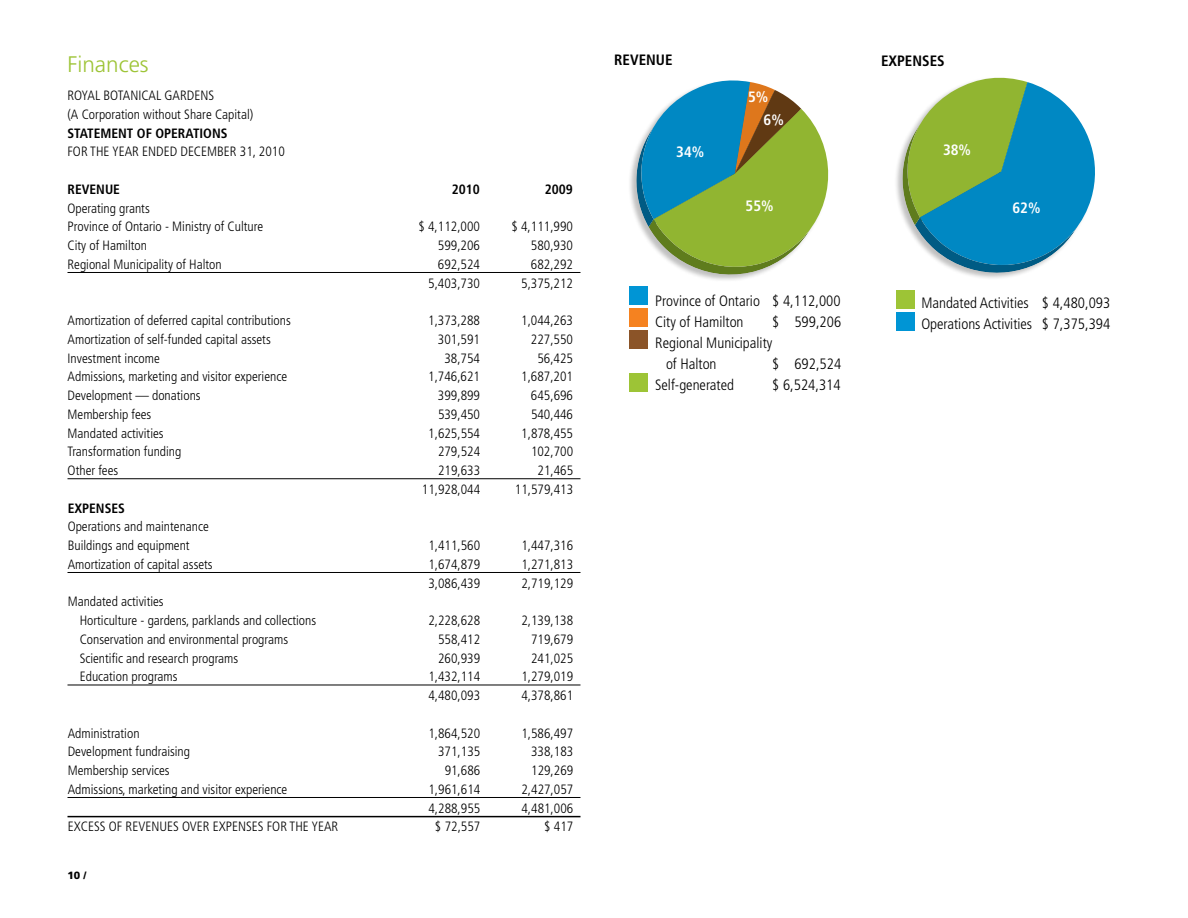
<style>
.page{position:relative;width:1188px;height:918px;background:#fff}
.page>*{position:absolute;margin:0;border:0;box-sizing:border-box;transform-origin:0 0}
.t1{font:300 22.5px "Frutiger";color:#9dc436}
.t2{font:300 condensed 15px/21px "Frutiger";color:#000}
.t3{font:700 condensed 15px "Frutiger";color:#fff}
.t4{font:700 condensed 15px "Frutiger";color:#000}
.t5{font:300 condensed 13.5px/18.8px "Frutiger";color:#000}
.t6{font:700 condensed 13.5px "Frutiger";color:#000}
.t7{font:900 10.5px "Frutiger";color:#000}
</style>
<div class="page">
<hr style="left:68px;top:272px;width:512px;height:1px;background:#000">
<hr style="left:68px;top:478px;width:512px;height:1px;background:#000">
<hr style="left:68px;top:572px;width:512px;height:1px;background:#000">
<hr style="left:68px;top:685px;width:512px;height:1px;background:#000">
<hr style="left:68px;top:797px;width:512px;height:1px;background:#000">
<hr style="left:68px;top:816px;width:512px;height:1px;background:#000">
<div style="left:628px;top:80px;width:200px;height:203px;background:#000;opacity:.25"></div>
<svg style="left:636px;top:80px;width:192px;height:195px"></svg>
<div style="left:894px;top:76px;width:201px;height:204px;background:#000;opacity:.25"></div>
<svg style="left:903px;top:78px;width:192px;height:195px"></svg>
<div style="left:629px;top:286px;width:19px;height:19px;background:#0095d5"></div>
<div style="left:629px;top:308px;width:19px;height:19px;background:#f58220"></div>
<div style="left:629px;top:330px;width:19px;height:18px;background:#8b5428"></div>
<div style="left:629px;top:373px;width:19px;height:18px;background:#9dc436"></div>
<div style="left:896px;top:291px;width:19px;height:18px;background:#9dc436"></div>
<div style="left:896px;top:312px;width:19px;height:19px;background:#0095d5"></div>
<h1 class="t1" style="left:68px;top:51px;width:83px">Finances</h1>
<p class="t5" style="left:68px;top:86px;width:187px">ROYAL BOTANICAL GARDENS<br>(A Corporation without Share Capital)</p>
<p class="t6" style="left:68px;top:125px;width:162px">STATEMENT OF OPERATIONS</p>
<p class="t5" style="left:68px;top:143px;width:219px">FOR THE YEAR ENDED DECEMBER 31, 2010</p>
<p class="t6" style="left:68px;top:181px;width:54px">REVENUE</p>
<p class="t6" style="left:452px;top:181px;width:30px">2010</p>
<p class="t6" style="left:545px;top:181px;width:30px">2009</p>
<p class="t5" style="left:68px;top:199px;width:197px">Operating grants<br>Province of Ontario - Ministry of Culture</p>
<p class="t5" style="left:418px;top:218px;width:63px">$ 4,112,000</p>
<p class="t5" style="left:511px;top:218px;width:63px">$ 4,111,990</p>
<p class="t5" style="left:68px;top:236px;width:81px">City of Hamilton</p>
<p class="t5" style="left:438px;top:236px;width:44px">599,206</p>
<p class="t5" style="left:531px;top:236px;width:44px">580,930</p>
<p class="t5" style="left:68px;top:255px;width:156px">Regional Municipality of Halton</p>
<p class="t5" style="left:438px;top:255px;width:44px">692,524</p>
<p class="t5" style="left:531px;top:255px;width:44px">682,292</p>
<p class="t5" style="left:428px;top:274px;width:53px">5,403,730</p>
<p class="t5" style="left:521px;top:274px;width:53px">5,375,212</p>
<p class="t5" style="left:68px;top:311px;width:225px">Amortization of deferred capital contributions</p>
<p class="t5" style="left:428px;top:311px;width:53px">1,373,288</p>
<p class="t5" style="left:521px;top:311px;width:53px">1,044,263</p>
<p class="t5" style="left:68px;top:330px;width:205px">Amortization of self-funded capital assets</p>
<p class="t5" style="left:438px;top:330px;width:44px">301,591</p>
<p class="t5" style="left:531px;top:330px;width:44px">227,550</p>
<p class="t5" style="left:68px;top:349px;width:94px">Investment income</p>
<p class="t5" style="left:444px;top:349px;width:37px">38,754</p>
<p class="t5" style="left:537px;top:349px;width:37px">56,425</p>
<p class="t5" style="left:68px;top:368px;width:221px">Admissions, marketing and visitor experience</p>
<p class="t5" style="left:428px;top:368px;width:53px">1,746,621</p>
<p class="t5" style="left:521px;top:368px;width:53px">1,687,201</p>
<p class="t5" style="left:68px;top:386px;width:135px">Development — donations</p>
<p class="t5" style="left:438px;top:386px;width:44px">399,899</p>
<p class="t5" style="left:531px;top:386px;width:44px">645,696</p>
<p class="t5" style="left:68px;top:405px;width:85px">Membership fees</p>
<p class="t5" style="left:438px;top:405px;width:44px">539,450</p>
<p class="t5" style="left:531px;top:405px;width:44px">540,446</p>
<p class="t5" style="left:68px;top:424px;width:97px">Mandated activities</p>
<p class="t5" style="left:428px;top:424px;width:53px">1,625,554</p>
<p class="t5" style="left:521px;top:424px;width:53px">1,878,455</p>
<p class="t5" style="left:68px;top:443px;width:115px">Transformation funding</p>
<p class="t5" style="left:438px;top:443px;width:44px">279,524</p>
<p class="t5" style="left:531px;top:443px;width:44px">102,700</p>
<p class="t5" style="left:68px;top:461px;width:52px">Other fees</p>
<p class="t5" style="left:438px;top:461px;width:44px">219,633</p>
<p class="t5" style="left:538px;top:461px;width:37px">21,465</p>
<p class="t5" style="left:422px;top:480px;width:60px">11,928,044</p>
<p class="t5" style="left:515px;top:480px;width:60px">11,579,413</p>
<p class="t6" style="left:68px;top:500px;width:59px">EXPENSES</p>
<p class="t5" style="left:68px;top:518px;width:143px">Operations and maintenance<br>Buildings and equipment</p>
<p class="t5" style="left:428px;top:536px;width:53px">1,411,560</p>
<p class="t5" style="left:521px;top:536px;width:53px">1,447,316</p>
<p class="t5" style="left:68px;top:555px;width:147px">Amortization of capital assets</p>
<p class="t5" style="left:428px;top:555px;width:53px">1,674,879</p>
<p class="t5" style="left:521px;top:555px;width:53px">1,271,813</p>
<p class="t5" style="left:428px;top:574px;width:53px">3,086,439</p>
<p class="t5" style="left:521px;top:574px;width:53px">2,719,129</p>
<p class="t5" style="left:80px;top:593px;width:238px;text-indent:-12px">Mandated activities<br>Horticulture - gardens, parklands and collections</p>
<p class="t5" style="left:428px;top:611px;width:53px">2,228,628</p>
<p class="t5" style="left:521px;top:611px;width:53px">2,139,138</p>
<p class="t5" style="left:80px;top:630px;width:210px">Conservation and environmental programs</p>
<p class="t5" style="left:438px;top:630px;width:44px">558,412</p>
<p class="t5" style="left:531px;top:630px;width:44px">719,679</p>
<p class="t5" style="left:80px;top:649px;width:160px">Scientific and research programs</p>
<p class="t5" style="left:438px;top:649px;width:44px">260,939</p>
<p class="t5" style="left:531px;top:649px;width:44px">241,025</p>
<p class="t5" style="left:80px;top:668px;width:99px">Education programs</p>
<p class="t5" style="left:428px;top:668px;width:53px">1,432,114</p>
<p class="t5" style="left:521px;top:668px;width:53px">1,279,019</p>
<p class="t5" style="left:428px;top:686px;width:53px">4,480,093</p>
<p class="t5" style="left:521px;top:686px;width:53px">4,378,861</p>
<p class="t5" style="left:68px;top:724px;width:73px">Administration</p>
<p class="t5" style="left:428px;top:724px;width:53px">1,864,520</p>
<p class="t5" style="left:521px;top:724px;width:53px">1,586,497</p>
<p class="t5" style="left:68px;top:743px;width:124px">Development fundraising</p>
<p class="t5" style="left:438px;top:743px;width:44px">371,135</p>
<p class="t5" style="left:531px;top:743px;width:44px">338,183</p>
<p class="t5" style="left:68px;top:761px;width:103px">Membership services</p>
<p class="t5" style="left:445px;top:761px;width:37px">91,686</p>
<p class="t5" style="left:531px;top:761px;width:44px">129,269</p>
<p class="t5" style="left:68px;top:780px;width:221px">Admissions, marketing and visitor experience</p>
<p class="t5" style="left:428px;top:780px;width:53px">1,961,614</p>
<p class="t5" style="left:521px;top:780px;width:53px">2,427,057</p>
<p class="t5" style="left:429px;top:799px;width:53px">4,288,955</p>
<p class="t5" style="left:522px;top:799px;width:53px">4,481,006</p>
<p class="t5" style="left:68px;top:818px;width:272px">EXCESS OF REVENUES OVER EXPENSES FOR THE YEAR</p>
<p class="t5" style="left:435px;top:818px;width:47px">$ 72,557</p>
<p class="t5" style="left:544px;top:818px;width:31px">$ 417</p>
<p class="t7" style="left:68px;top:869px;width:20px">10 /</p>
<p class="t4" style="left:614px;top:51px;width:18px">REVENUE</p>
<p class="t4" style="left:881px;top:52px;width:9px">EXPENSES</p>
<p class="t3" style="left:748px;top:88px;width:22px">5%</p>
<p class="t3" style="left:764px;top:111px;width:22px">6%</p>
<p class="t3" style="left:676px;top:143px;width:30px">34%</p>
<p class="t3" style="left:943px;top:141px;width:30px">38%</p>
<p class="t3" style="left:746px;top:197px;width:30px">55%</p>
<p class="t3" style="left:1012px;top:199px;width:30px">62%</p>
<p class="t2" style="left:655px;top:290px;width:187px">Province of Ontario $ 4,112,000<br>City of Hamilton</p>
<p class="t2" style="left:772px;top:311px;width:70px">$ 599,206</p>
<p class="t2" style="left:655px;top:332px;width:119px">Regional Municipality</p>
<p class="t2" style="left:666px;top:353px;width:52px">of Halton</p>
<p class="t2" style="left:772px;top:353px;width:70px">$ 692,524</p>
<p class="t2" style="left:655px;top:374px;width:80px">Self-generated</p>
<p class="t2" style="left:772px;top:374px;width:70px">$ 6,524,314</p>
<p class="t2" style="left:921px;top:293px;width:190px">Mandated Activities $ 4,480,093<br>Operations Activities $ 7,375,394</p>
</div>
